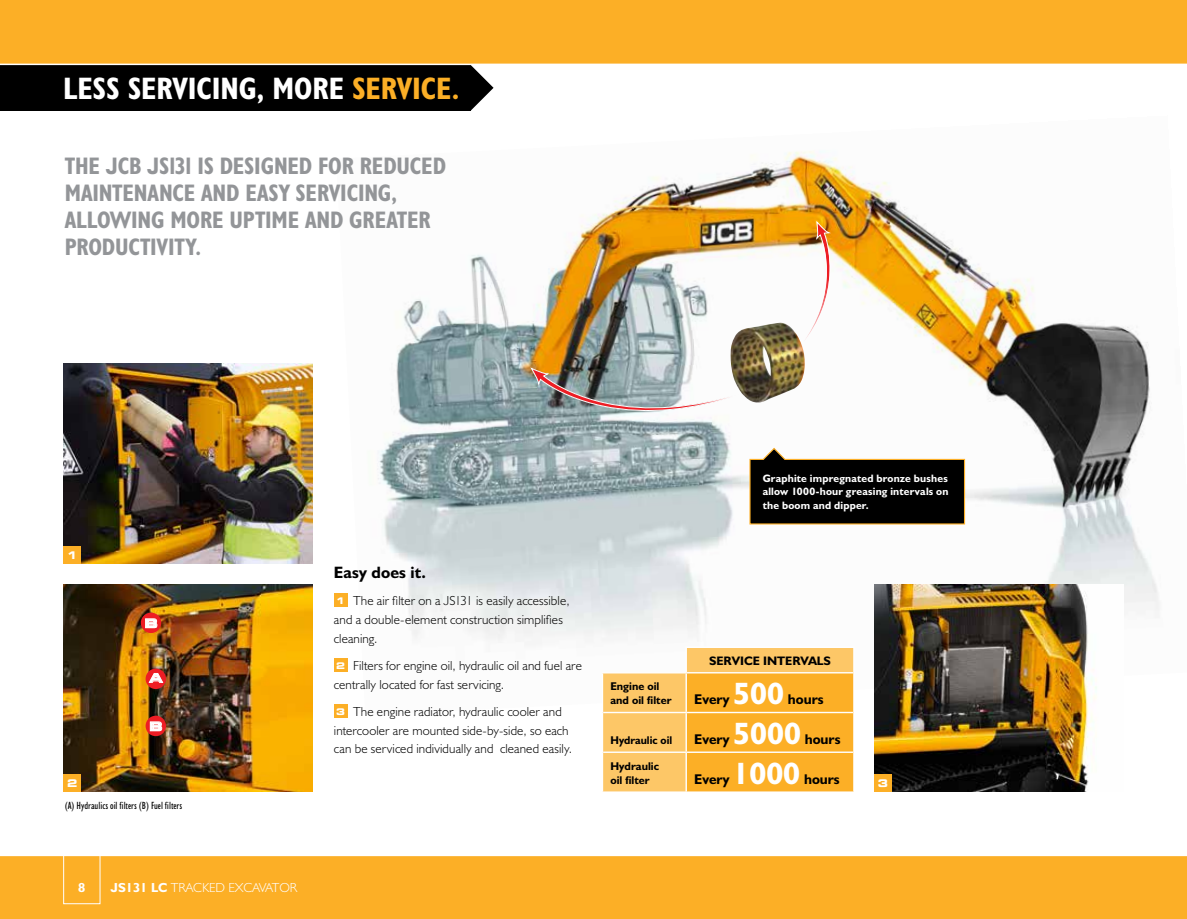
<style>
.page{position:relative;width:1187px;height:919px;background:#fff}
.page>*{position:absolute;margin:0;border:0;box-sizing:border-box;transform-origin:0 0}
.t1{font:31.2px "JCB Bold Condensed";color:#fff}
.t2{font:24px/27px "JCB Bold Condensed";letter-spacing:-.005em;color:#939598}
.t3{font:16.5px "JCB Bold";letter-spacing:.01em;color:#000}
.t4{font:14.1px "JCB Bold";color:#000}
.t5{font:13.2px/18.8px "JCB Light";letter-spacing:.01em;color:#000}
.t6{font:13.2px "JCB Light";color:#fff}
.t7{font:13.2px "JCB Bold";color:#fff}
.t8{font:12.3px "JCB Bold";color:#000}
.t9{font:700 expanded 12.3px "Square 721 BT";color:#fff}
.t10{font:11.25px/14.1px "JCB Bold";color:#000}
.t11{font:10.8px/13.8px "JCB Bold";letter-spacing:.015em;color:#fff;text-align:justify}
.t12{font:10.5px "JCB Roman Condensed";color:#000}
.t13{font:700 expanded 10.5px "Square 721 BT";color:#fff}
.s1{color:#fcaf26}
.s2{font-family:"JCB Bold"}
.s3{font-family:"Square 721 BT";font-weight:700;font-stretch:expanded;font-size:9.15px;color:#fff}
.s4{font-size:31.05px;color:#fff}
</style>
<div class="page">
<img style="left:336px;top:151px;width:823px;height:564px">
<img style="left:530px;top:220px;width:301px;height:192px">
<svg style="left:471px;top:65px;width:22px;height:45px"></svg>
<div style="left:0;top:54px;width:471px;height:57px;background:#000"></div>
<div style="left:0;top:855px;width:1186px;height:63px;background:#fcaf26"></div>
<div style="left:0;top:0;width:1186px;height:64px;background:#fcaf26"></div>
<hr style="left:0;top:64px;width:1186px;height:1px;background:#fff">
<div style="left:334px;top:593px;width:13px;height:14px;background:#fcaf26"></div>
<div style="left:334px;top:658px;width:13px;height:13px;background:#fcaf26"></div>
<div style="left:334px;top:704px;width:13px;height:13px;background:#fcaf26"></div>
<svg style="left:748px;top:447px;width:217px;height:78px"></svg>
<hr style="left:601px;top:672px;width:85px;height:1px;background:#fff">
<hr style="left:601px;top:673px;width:2px;height:39px;background:#fff">
<hr style="left:601px;top:712px;width:2px;height:40px;background:#fff">
<hr style="left:685px;top:646px;width:169px;height:2px;background:#fff">
<svg style="left:602px;top:647px;width:252px;height:144px"></svg>
<hr style="left:853px;top:672px;width:1px;height:40px;background:#fff">
<hr style="left:853px;top:712px;width:1px;height:40px;background:#fff">
<hr style="left:853px;top:752px;width:1px;height:39px;background:#fff">
<div style="left:63px;top:844px;width:37px;height:60px;border:1px solid #fff"></div>
<img style="left:64px;top:363px;width:249px;height:200px">
<div style="left:64px;top:546px;width:17px;height:17px;background:#fcaf26"></div>
<img style="left:64px;top:584px;width:249px;height:207px">
<div style="left:64px;top:774px;width:17px;height:17px;background:#fcaf26"></div>
<div style="left:146px;top:668px;width:20px;height:21px;background:#ed1d24;border-radius:50%"></div>
<svg style="left:148px;top:673px;width:15px;height:10px"></svg>
<div style="left:141px;top:612px;width:20px;height:21px;background:#ed1d24;border-radius:50%"></div>
<svg style="left:145px;top:618px;width:12px;height:10px"></svg>
<svg style="left:146px;top:715px;width:20px;height:21px"></svg>
<svg style="left:150px;top:721px;width:12px;height:10px"></svg>
<img style="left:874px;top:584px;width:249px;height:207px">
<div style="left:874px;top:774px;width:17px;height:17px;background:#fcaf26"></div>
<hr style="left:0;top:854px;width:1186px;height:2px;background:#fff">
<h1 class="t1" style="left:63px;top:69px;width:397px">LESS SERVICING, MORE <span class="s1">SERVICE.</span></h1>
<h2 class="t2" style="left:65px;top:151px;width:383px">THE JCB JS131 IS DESIGNED FOR REDUCED<br>MAINTENANCE AND EASY SERVICING,<br>ALLOWING MORE UPTIME AND GREATER<br>PRODUCTIVITY.</h2>
<p class="t13" style="left:67px;top:548px;width:12px">1</p>
<p class="t13" style="left:67px;top:776px;width:12px">2</p>
<p class="t9" style="left:145px;top:615px;width:14px">B</p>
<p class="t9" style="left:149px;top:670px;width:15px">A</p>
<p class="t9" style="left:149px;top:719px;width:14px">B</p>
<p class="t12" style="left:65px;top:799px;width:119px">(A) Hydraulics oil filters (B) Fuel filters</p>
<p class="t7" style="left:78px;top:879px;width:9px">8</p>
<p class="t6" style="left:111px;top:879px;width:188px"><span class="s2">JS131 LC</span> TRACKED EXCAVATOR</p>
<p class="t3" style="left:334px;top:562px;width:94px">Easy does it.</p>
<p class="t5" style="left:334px;top:591px;width:237px"><span class="s3">1</span> The air filter on a JS131 is easily accessible, and a double-element construction simplifies cleaning.</p>
<p class="t5" style="left:334px;top:655px;width:249px"><span class="s3">2</span> Filters for engine oil, hydraulic oil and fuel are centrally located for fast servicing.</p>
<p class="t5" style="left:334px;top:701px;width:240px"><span class="s3">3</span> The engine radiator, hydraulic cooler and intercooler are mounted side-by-side, so each can be serviced individually and cleaned easily.</p>
<p class="t11" style="left:762px;top:470px;width:187px">Graphite impregnated bronze bushes allow 1000-hour greasing intervals on the boom and dipper.</p>
<p class="t8" style="left:709px;top:653px;width:123px">SERVICE INTERVALS</p>
<p class="t10" style="left:610px;top:679px;width:62px">Engine oil and oil filter</p>
<p class="t4" style="left:694px;top:690px;width:131px">Every <span class="s4">500</span> hours</p>
<p class="t10" style="left:610px;top:733px;width:63px">Hydraulic oil</p>
<p class="t4" style="left:694px;top:730px;width:148px">Every <span class="s4">5000</span> hours</p>
<p class="t10" style="left:610px;top:758px;width:50px">Hydraulic oil filter</p>
<p class="t4" style="left:694px;top:770px;width:147px">Every <span class="s4">1000</span> hours</p>
<p class="t13" style="left:877px;top:776px;width:12px">3</p>
</div>
